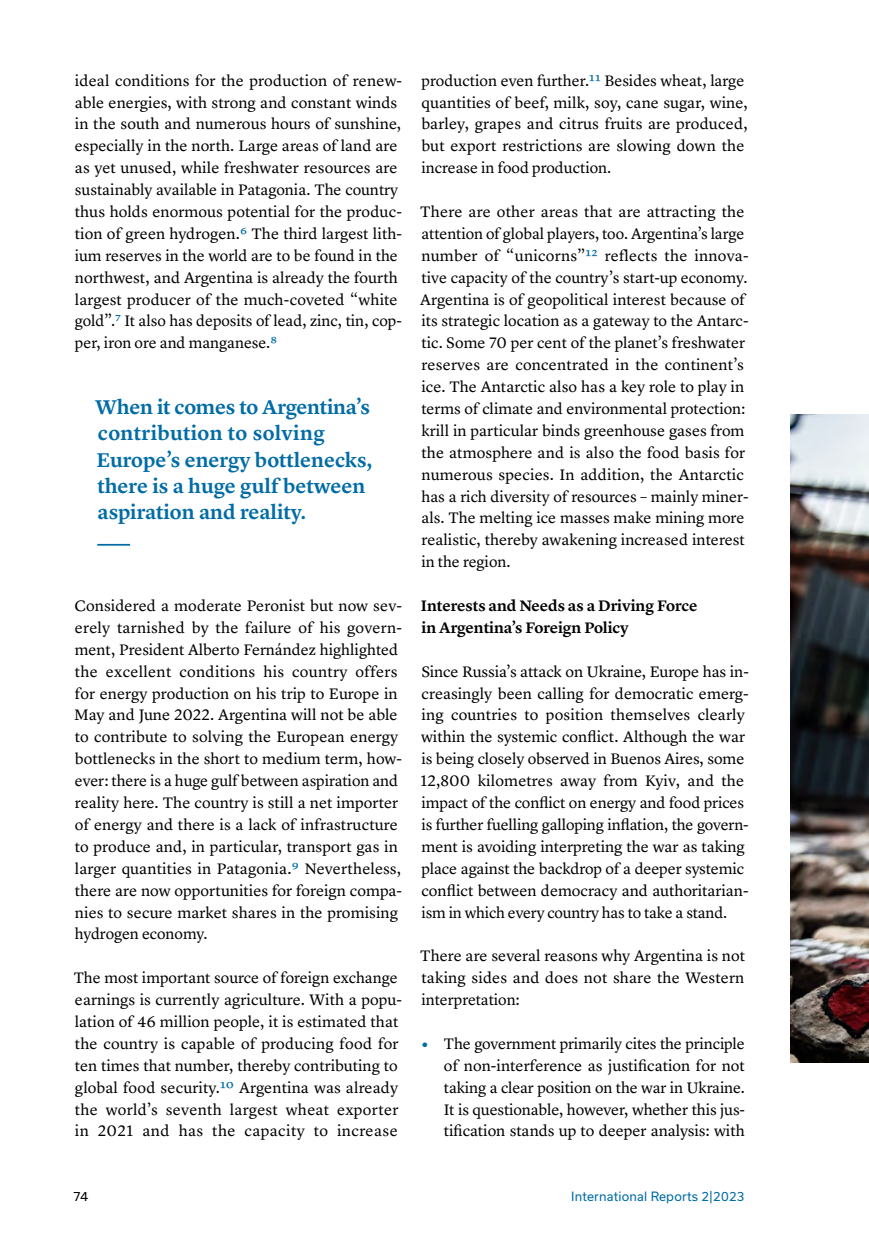
<style>
.page{position:relative;width:869px;height:1246px;background:#fff}
.page>*{position:absolute;margin:0;border:0;box-sizing:border-box;transform-origin:0 0}
.t1{font:600 20.65px/26.2px "Lyon Text";color:#006ca6}
.t2{font:15.75px/21.9px "Lyon Text";color:#000}
.t3{font:600 15.75px/21.9px "Lyon Text";color:#000}
.t4{font:12.25px "Usual";letter-spacing:.015em;color:#006ca6}
.t5{font:12.25px "Usual";color:#000}
.s1{color:#006ca6}
.s2{font-weight:600;font-size:22.75px;color:#006ca6}
</style>
<div class="page">
<hr style="left:97px;top:544px;width:33px;height:1px;background:#006ca6">
<img style="left:790px;top:414px;width:78px;height:648px">
<p class="t2" style="left:75px;top:68px;width:328px">ideal conditions for the production of renew&shy;able energies, with strong and constant winds in the south and numerous hours of sunshine, especially in the north. Large areas of land are as yet unused, while freshwater resources are sustainably available in Patagonia. The country thus holds enormous potential for the produc&shy;tion of green hydrogen.<span class="s1">6</span> The third largest lith&shy;ium reserves in the world are to be found in the northwest, and Argentina is already the fourth largest producer of the much-coveted “white gold”.<span class="s1">7</span> It also has deposits of lead, zinc, tin, cop&shy;per, iron ore and manganese.<span class="s1">8</span></p>
<h1 class="t1" style="left:95px;top:392px;width:279px">When it comes to Argentina’s contribution to solving<br>Europe’s energy bottlenecks, there is a huge gulf between aspiration and reality.</h1>
<p class="t2" style="left:74px;top:593px;width:329px">Considered a moderate Peronist but now sev&shy;erely tarnished by the failure of his govern&shy;ment, President Alberto Fernández highlighted the excellent conditions his country offers for energy production on his trip to Europe in May and June 2022. Argentina will not be able to contribute to solving the European energy bottlenecks in the short to medium term, how&shy;ever: there is a huge gulf between aspiration and reality here. The country is still a net importer of energy and there is a lack of infrastructure to produce and, in particular, transport gas in larger quantities in Patagonia.<span class="s1">9</span> Nevertheless, there are now opportunities for foreign compa&shy;nies to secure market shares in the promising hydrogen economy.</p>
<p class="t2" style="left:74px;top:965px;width:330px">The most important source of foreign exchange earnings is currently agriculture. With a popu&shy;lation of 46 million people, it is estimated that the country is capable of producing food for ten times that number, thereby contributing to global food security.<span class="s1">10</span> Argentina was already the world’s seventh largest wheat exporter in 2021 and has the capacity to increase</p>
<p class="t2" style="left:421px;top:68px;width:328px">production even further.<span class="s1">11</span> Besides wheat, large quantities of beef, milk, soy, cane sugar, wine, barley, grapes and citrus fruits are produced, but export restrictions are slowing down the increase in food production.</p>
<p class="t2" style="left:420px;top:199px;width:330px">There are other areas that are attracting the attention of global players, too. Argentina’s large number of “unicorns”<span class="s1">12</span> reflects the innova&shy;tive capacity of the country’s start-up economy.<br>Argentina is of geopolitical interest because of its strategic location as a gateway to the Antarc&shy;tic. Some 70 per cent of the planet’s freshwater reserves are concentrated in the continent’s ice. The Antarctic also has a key role to play in terms of climate and environmental protection: krill in particular binds greenhouse gases from the atmosphere and is also the food basis for numerous species. In addition, the Antarctic has a rich diversity of resources – mainly miner&shy;als. The melting ice masses make mining more realistic, thereby awakening increased interest in the region.</p>
<p class="t3" style="left:421px;top:593px;width:278px">Interests and Needs as a Driving Force in Argentina’s Foreign Policy</p>
<p class="t2" style="left:420px;top:659px;width:329px">Since Russia’s attack on Ukraine, Europe has in-- creasingly been calling for democratic emerg&shy;ing countries to position themselves clearly within the systemic conflict. Although the war is being closely observed in Buenos Aires, some 12,800 kilometres away from Kyiv, and the impact of the conflict on energy and food prices is further fuelling galloping inflation, the govern&shy;ment is avoiding interpreting the war as taking place against the backdrop of a deeper systemic conflict between democracy and authoritarian&shy;ism in which every country has to take a stand.</p>
<p class="t2" style="left:420px;top:943px;width:326px;text-align:justify">There are several reasons why Argentina is not taking sides and does not share the Western interpretation:</p>
<p class="t2" style="left:443px;top:1031px;width:302px;text-align:justify;text-indent:-23px"><span class="s2">•</span> The government primarily cites the principle of non-interference as justification for not taking a clear position on the war in Ukraine.<br>It is questionable, however, whether this jus&shy;tification stands up to deeper analysis: with</p>
<p class="t5" style="left:73px;top:1188px;width:17px">74</p>
<p class="t4" style="left:571px;top:1188px;width:175px">International Reports 2|2023</p>
</div>
